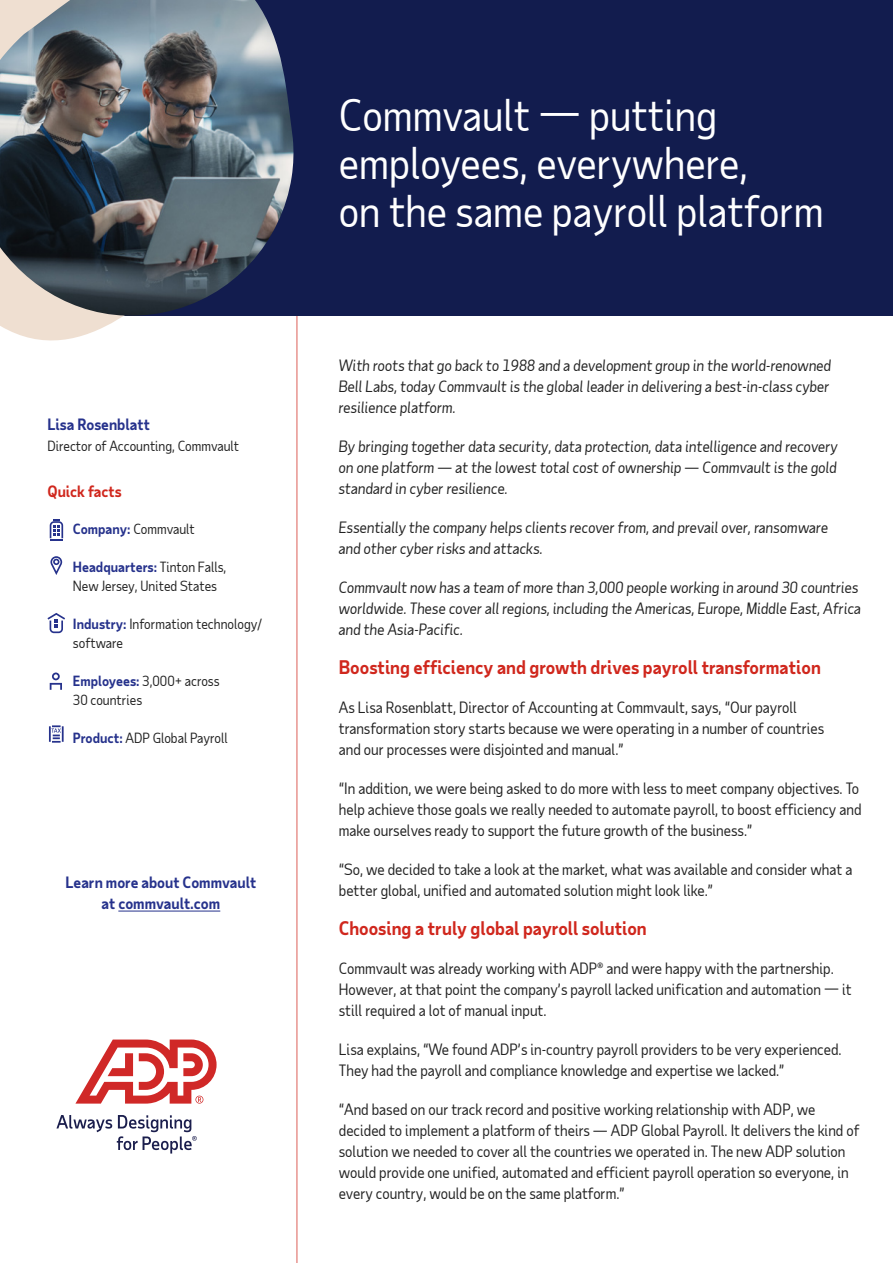
<style>
.page{position:relative;width:893px;height:1263px;background:#fff}
.page>*{position:absolute;margin:0;border:0;box-sizing:border-box;transform-origin:0 0}
.t1{font:42px/48px "Taub Sans";color:#fff}
.t2{font:700 18px "Taub Sans";color:#d0271d}
.t3{font:15px/21px "Taub Sans";color:#222}
.t4{font:italic 15px/21px "Taub Sans";color:#222;text-align:justify}
.t5{font:700 15px/21px "Taub Sans";color:#26328c;text-align:center}
.t6{font:700 15px "Taub Sans";color:#d0271d}
.t7{font:13.5px/19.5px "Taub Sans";color:#222}
.s1{font-weight:700;color:#26328c}
</style>
<div class="page">
<svg style="left:47px;top:613px;width:18px;height:20px"></svg>
<svg style="left:50px;top:519px;width:13px;height:21px"></svg>
<svg style="left:50px;top:556px;width:12px;height:19px"></svg>
<svg style="left:50px;top:672px;width:12px;height:18px"></svg>
<svg style="left:49px;top:725px;width:15px;height:18px"></svg>
<hr style="left:296px;top:308px;width:2px;height:955px;background:#d0271d">
<div style="left:0;top:0;width:893px;height:316px;background:#121c4e"></div>
<svg style="left:0;top:317px;width:122px;height:24px;fill:#efdfd1"></svg>
<img style="left:0;top:0;width:294px;height:317px">
<svg style="left:56px;top:1115px;width:141px;height:38px"></svg>
<svg style="left:76px;top:1039px;width:141px;height:64px"></svg>
<hr style="left:118px;top:911px;width:102px;height:1px;background:#26328c">
<p class="t5" style="left:47px;top:413px;width:104px">Lisa Rosenblatt</p>
<p class="t7" style="left:47px;top:436px;width:193px">Director of Accounting, Commvault</p>
<p class="t6" style="left:47px;top:481px;width:76px">Quick facts</p>
<p class="t7" style="left:73px;top:519px;width:123px"><span class="s1">Company:</span> Commvault</p>
<p class="t7" style="left:73px;top:557px;width:155px"><span class="s1">Headquarters:</span> Tinton Falls,<br>New Jersey, United States</p>
<p class="t7" style="left:73px;top:614px;width:191px"><span class="s1">Industry:</span> Information technology/ software</p>
<p class="t7" style="left:73px;top:670px;width:148px"><span class="s1">Employees:</span> 3,000+ across<br>30 countries</p>
<p class="t7" style="left:73px;top:727px;width:156px"><span class="s1">Product:</span> ADP Global Payroll</p>
<p class="t5" style="left:66px;top:871px;width:192px">Learn more about Commvault at commvault.com</p>
<h1 class="t1" style="left:339px;top:90px;width:193px">Commvault</h1>
<h1 class="t1" style="left:339px;top:90px;width:486px;text-indent:250px">putting employees, everywhere,<br>on the same payroll platform</h1>
<p class="t4" style="left:339px;top:355px;width:494px">With roots that go back to 1988 and a development group in the world-renowned Bell Labs, today Commvault is the global leader in delivering a best-in-class cyber resilience platform.</p>
<p class="t4" style="left:339px;top:436px;width:501px">By bringing together data security, data protection, data intelligence and recovery on one platform — at the lowest total cost of ownership — Commvault is the gold standard in cyber resilience.</p>
<p class="t4" style="left:339px;top:517px;width:491px">Essentially the company helps clients recover from, and prevail over, ransomware and other cyber risks and attacks.</p>
<p class="t4" style="left:339px;top:577px;width:524px;text-align:left">Commvault now has a team of more than 3,000 people working in around 30 countries worldwide. These cover all regions, including the Americas, Europe, Middle East, Africa and the Asia-Pacific.</p>
<p class="t2" style="left:339px;top:656px;width:483px">Boosting efficiency and growth drives payroll transformation</p>
<p class="t3" style="left:339px;top:697px;width:487px">As Lisa Rosenblatt, Director of Accounting at Commvault, says, “Our payroll transformation story starts because we were operating in a number of countries and our processes were disjointed and manual.”</p>
<p class="t3" style="left:339px;top:778px;width:524px">“In addition, we were being asked to do more with less to meet company objectives. To help achieve those goals we really needed to automate payroll, to boost efficiency and make ourselves ready to support the future growth of the business.”</p>
<p class="t3" style="left:339px;top:859px;width:515px">“So, we decided to take a look at the market, what was available and consider what a better global, unified and automated solution might look like.”</p>
<p class="t2" style="left:339px;top:917px;width:309px">Choosing a truly global payroll solution</p>
<p class="t3" style="left:339px;top:958px;width:496px">Commvault was already working with ADP® and were happy with the partnership.<br>However, at that point the company’s payroll lacked unification and automation</p>
<p class="t3" style="left:842px;top:979px;width:8px">it</p>
<p class="t3" style="left:339px;top:1000px;width:209px">still required a lot of manual input.</p>
<p class="t3" style="left:339px;top:1039px;width:504px">Lisa explains, “We found ADP’s in-country payroll providers to be very experienced.<br>They had the payroll and compliance knowledge and expertise we lacked.”</p>
<p class="t3" style="left:339px;top:1099px;width:522px">“And based on our track record and positive working relationship with ADP, we decided to implement a platform of theirs — ADP Global Payroll. It delivers the kind of solution we needed to cover all the countries we operated in. The new ADP solution would provide one unified, automated and efficient payroll operation so everyone, in every country, would be on the same platform.”</p>
</div>
